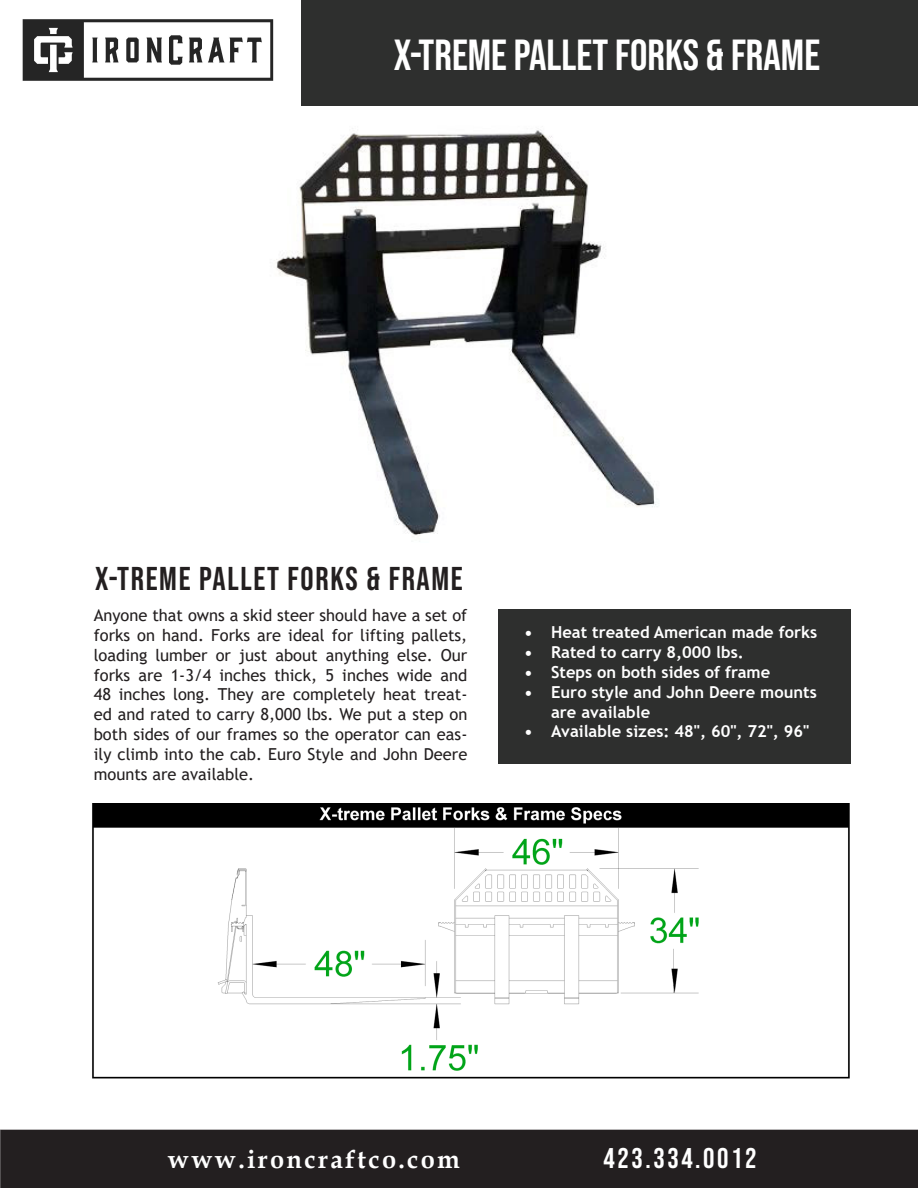
<style>
.page{position:relative;width:918px;height:1188px;background:#fff}
.page>*{position:absolute;margin:0;border:0;box-sizing:border-box;transform-origin:0 0}
.t1{font:43.5px "Bebas Neue";color:#fff}
.t2{font:33px "Bebas Neue";letter-spacing:.05em;color:#231f20}
.t3{font:28.5px "Bebas Neue";letter-spacing:.09em;color:#fff}
.t4{font:700 25.5px "Book Antiqua";letter-spacing:.09em;color:#fff}
.t5{font:16.5px/19.8px "Trebuchet MS";color:#231f20;text-align:justify}
.t6{font:700 16.5px/19.8px "Trebuchet MS";color:#fff}
</style>
<div class="page">
<div style="left:1px;top:1130px;width:917px;height:58px;background:#231f20"></div>
<svg style="left:0;top:1130px;width:1px;height:58px"></svg>
<svg style="left:22px;top:0;width:896px;height:106px;fill:#2e2f2e"></svg>
<img style="left:276px;top:130px;width:382px;height:406px">
<div style="left:498px;top:609px;width:353px;height:155px;background:#2e2f2e"></div>
<img style="left:92px;top:803px;width:758px;height:276px">
<h1 class="t1" style="left:394px;top:31px;width:428px">X-TREME PALLET FORKS &amp; FRAME</h1>
<h2 class="t2" style="left:95px;top:559px;width:369px">X-TREME PALLET FORKS &amp; FRAME</h2>
<p class="t5" style="left:94px;top:605px;width:375px">Anyone that owns a skid steer should have a set of forks on hand. Forks are ideal for lifting pallets, loading lumber or just about anything else. Our forks are 1-3/4 inches thick, 5 inches wide and 48 inches long. They are completely heat treat&shy;ed and rated to carry 8,000 lbs. We put a step on both sides of our frames so the operator can eas&shy;ily climb into the cab. Euro Style and John Deere mounts are available.</p>
<p class="t6" style="left:524px;top:623px;width:295px">• Heat treated American made forks</p>
<p class="t6" style="left:524px;top:642px;width:221px">• Rated to carry 8,000 lbs.</p>
<p class="t6" style="left:524px;top:662px;width:248px">• Steps on both sides of frame</p>
<p class="t6" style="left:551px;top:682px;width:267px;text-indent:-27px">• Euro style and John Deere mounts are available</p>
<p class="t6" style="left:524px;top:722px;width:287px">• Available sizes: 48", 60", 72", 96"</p>
<h3 class="t4" style="left:168px;top:1142px;width:294px">www.ironcraftco.com</h3>
<h3 class="t3" style="left:604px;top:1142px;width:154px">423.334.0012</h3>
</div>
